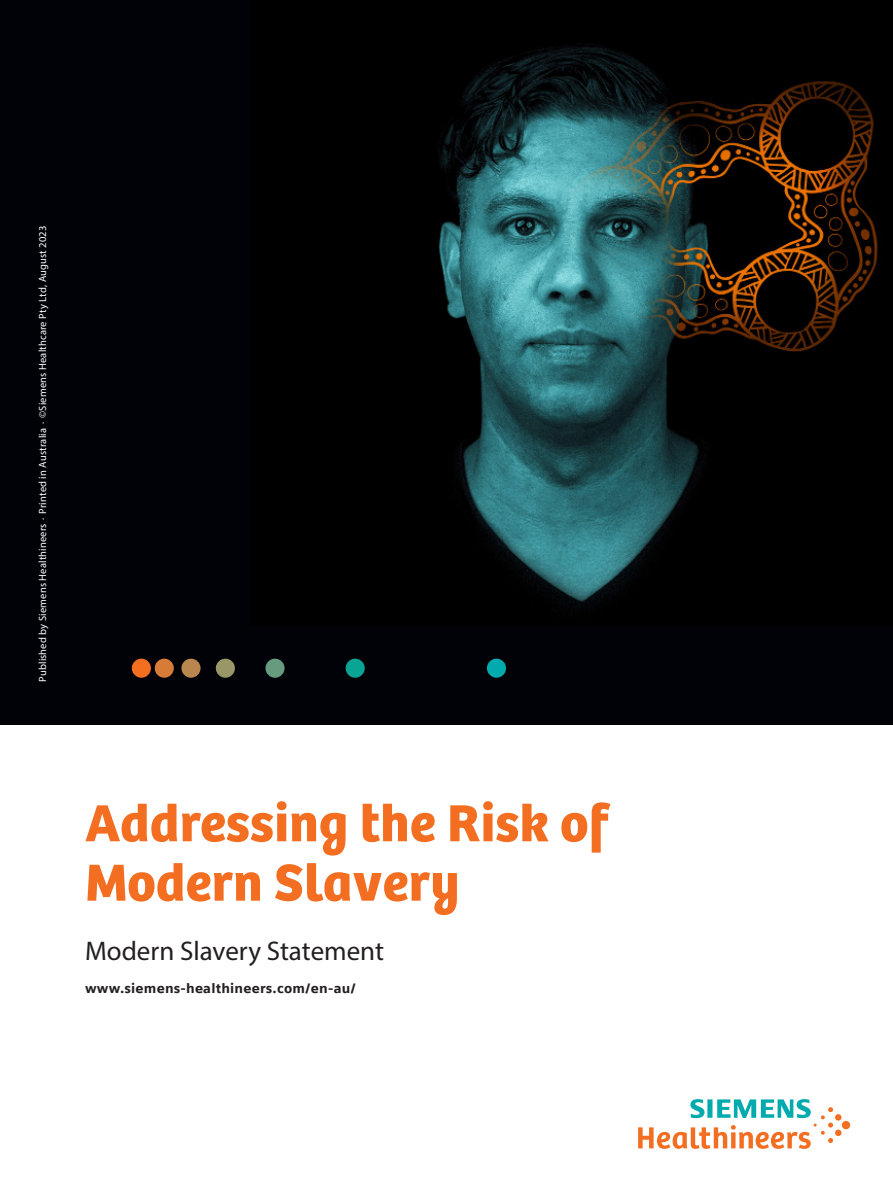
<style>
.page{position:relative;width:893px;height:1191px;background:#fff}
.page>*{position:absolute;margin:0;border:0;box-sizing:border-box;transform-origin:0 0}
.t1{font:54px/59.4px "SH Bree Headline Regular";color:#f36e21}
.t2{font:27px "Myriad Pro";color:#231f20}
.t3{font:900 13.5px "Siemens Sans";letter-spacing:.015em;color:#231f20}
.t4{font:10.5px "Myriad Pro";letter-spacing:.015em;color:#fff}
</style>
<div class="page">
<svg style="left:638px;top:1099px;width:212px;height:50px"></svg>
<div style="left:0;top:0;width:893px;height:724px;background:#000208"></div>
<img style="left:439px;top:47px;width:439px;height:556px">
<div style="left:132px;top:658px;width:19px;height:19px;background:#f36e21;border-radius:50%"></div>
<div style="left:155px;top:658px;width:19px;height:19px;background:#d67c38;border-radius:50%"></div>
<div style="left:181px;top:658px;width:20px;height:19px;background:#ba864f;border-radius:50%"></div>
<div style="left:216px;top:658px;width:19px;height:19px;background:#999768;border-radius:50%"></div>
<div style="left:265px;top:658px;width:20px;height:19px;background:#669b7e;border-radius:50%"></div>
<div style="left:346px;top:658px;width:19px;height:19px;background:#0aa495;border-radius:50%"></div>
<div style="left:487px;top:658px;width:19px;height:19px;background:#00aaad;border-radius:50%"></div>
<p class="t4" style="left:36px;top:682px;width:457px;rotate:-90deg">Published by Siemens Healthineers · Printed in Australia · ©Siemens Healthcare Pty Ltd, August 2023</p>
<h1 class="t1" style="left:85px;top:791px;width:525px">Addressing the Risk of<br>Modern Slavery</h1>
<h2 class="t2" style="left:85px;top:934px;width:300px">Modern Slavery Statement</h2>
<p class="t3" style="left:85px;top:977px;width:273px">www.siemens-healthineers.com/en-au/</p>
</div>
